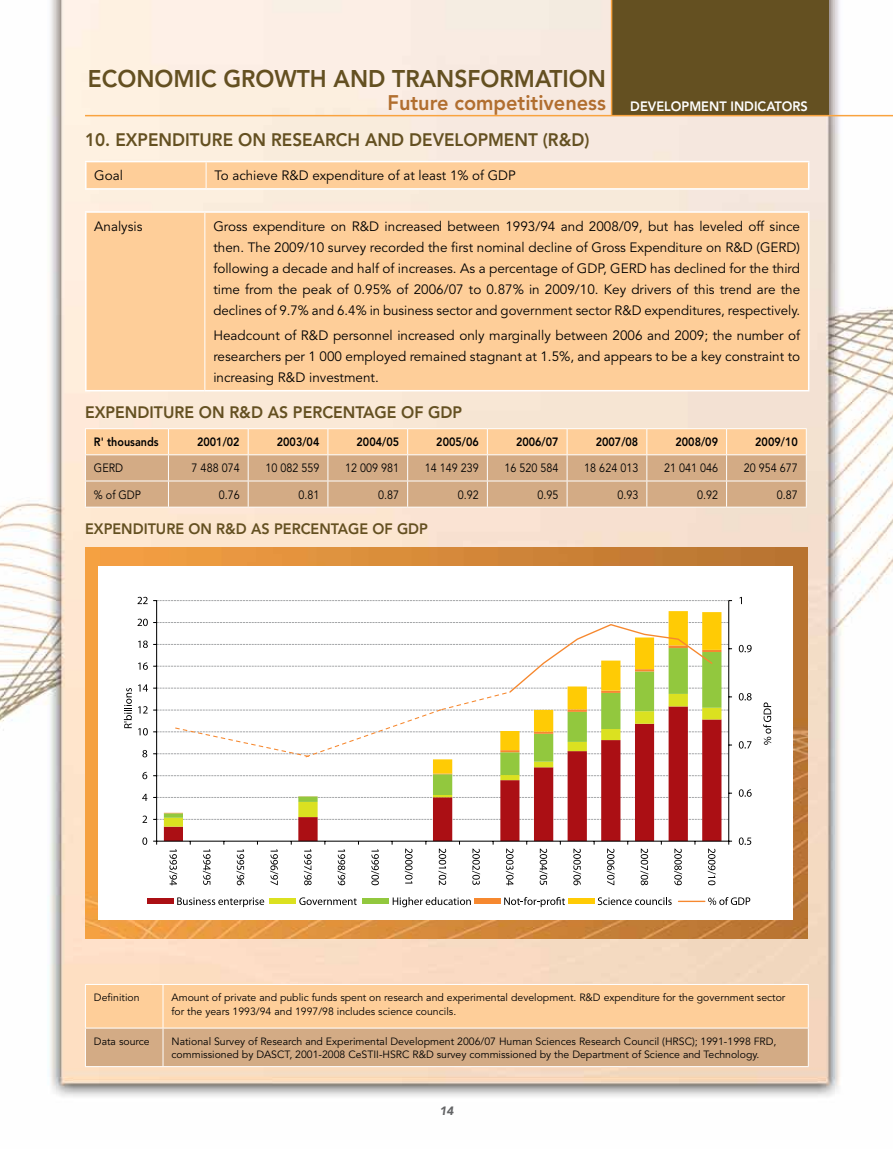
<style>
.page{position:relative;width:893px;height:1149px;background:#fff}
.page>*{position:absolute;margin:0;border:0;box-sizing:border-box;transform-origin:0 0}
.t1{font:800 24px "Avenir";color:#645021;scale:.95 1}
.t2{font:800 21px "Avenir";color:#b16e2f;scale:.95 1}
.t3{font:800 18px "Avenir";color:#645021;scale:.95 1}
.t4{font:800 16.5px "Avenir";color:#645021;scale:.96 1}
.t5{font:800 15px "Avenir";color:#645021;scale:.96 1}
.t6{font:13.5px/21px "Avenir";color:#000;text-align:justify}
.t7{font:12px "Avenir";color:#000;scale:.9 1}
.t8{font:800 12px "Avenir";color:#000;scale:.9 1}
.t9{font:italic 900 12px "Avenir";color:#636466}
.t10{font:10.5px/13.5px "Avenir";color:#000}
.s1{font-size:13.5px;color:#fff}
</style>
<div class="page">
<img style="left:0;top:0;width:893px;height:1097px">
<div style="left:612px;top:0;width:217px;height:115px;background:#645021"></div>
<hr style="left:611px;top:0;width:1px;height:115px;background:#f9a33f">
<hr style="left:85px;top:115px;width:808px;height:1px;background:#f9a33f">
<hr style="left:85px;top:161px;width:121px;height:1px;background:#fff">
<hr style="left:85px;top:162px;width:2px;height:26px;background:#fff">
<svg style="left:86px;top:161px;width:723px;height:27px;background:#fed09e"></svg>
<hr style="left:85px;top:188px;width:121px;height:1px;background:#fff">
<hr style="left:206px;top:188px;width:603px;height:1px;background:#fff">
<div style="left:87px;top:213px;width:721px;height:177px;background:#fece99"></div>
<hr style="left:204px;top:213px;width:1px;height:177px;background:#fff">
<hr style="left:85px;top:211px;width:120px;height:2px;background:#fff">
<hr style="left:85px;top:213px;width:2px;height:177px;background:#fff">
<hr style="left:205px;top:211px;width:604px;height:2px;background:#fff">
<hr style="left:808px;top:213px;width:1px;height:177px;background:#fff">
<hr style="left:85px;top:390px;width:120px;height:1px;background:#fff">
<hr style="left:205px;top:390px;width:604px;height:1px;background:#fff">
<svg style="left:85px;top:428px;width:722px;height:78px;background:#e2ba91"></svg>
<hr style="left:85px;top:506px;width:83px;height:1px;background:#fff">
<hr style="left:168px;top:506px;width:80px;height:1px;background:#fff">
<hr style="left:248px;top:506px;width:80px;height:1px;background:#fff">
<hr style="left:328px;top:506px;width:80px;height:1px;background:#fff">
<hr style="left:408px;top:506px;width:79px;height:1px;background:#fff">
<hr style="left:487px;top:506px;width:80px;height:1px;background:#fff">
<hr style="left:567px;top:506px;width:80px;height:1px;background:#fff">
<hr style="left:647px;top:506px;width:80px;height:1px;background:#fff">
<hr style="left:727px;top:506px;width:80px;height:1px;background:#fff">
<img style="left:85px;top:547px;width:723px;height:391px">
<div style="left:98px;top:566px;width:694px;height:353px;background:#fff"></div>
<svg style="left:164px;top:826px;width:557px;height:14px"></svg>
<svg style="left:164px;top:819px;width:557px;height:7px"></svg>
<svg style="left:164px;top:776px;width:557px;height:36px"></svg>
<svg style="left:433px;top:611px;width:288px;height:162px"></svg>
<hr style="left:728px;top:600px;width:1px;height:240px;background:#000">
<hr style="left:156px;top:600px;width:1px;height:240px;background:#000">
<svg style="left:153px;top:773px;width:576px;height:3px"></svg>
<svg style="left:154px;top:792px;width:578px;height:5px"></svg>
<svg style="left:153px;top:812px;width:576px;height:7px"></svg>
<hr style="left:157px;top:840px;width:572px;height:1px;background:#000">
<svg style="left:739px;top:837px;width:12px;height:7px"></svg>
<svg style="left:739px;top:789px;width:13px;height:7px"></svg>
<svg style="left:739px;top:741px;width:12px;height:7px"></svg>
<svg style="left:739px;top:693px;width:13px;height:7px"></svg>
<svg style="left:739px;top:644px;width:13px;height:8px"></svg>
<svg style="left:739px;top:596px;width:3px;height:8px"></svg>
<svg style="left:142px;top:837px;width:5px;height:7px"></svg>
<svg style="left:142px;top:815px;width:5px;height:7px"></svg>
<svg style="left:142px;top:793px;width:5px;height:7px"></svg>
<svg style="left:142px;top:771px;width:5px;height:8px"></svg>
<svg style="left:137px;top:596px;width:595px;height:8px"></svg>
<svg style="left:169px;top:849px;width:8px;height:36px"></svg>
<svg style="left:203px;top:849px;width:8px;height:35px"></svg>
<svg style="left:236px;top:849px;width:8px;height:36px"></svg>
<svg style="left:270px;top:849px;width:8px;height:35px"></svg>
<svg style="left:304px;top:849px;width:8px;height:36px"></svg>
<svg style="left:337px;top:849px;width:8px;height:36px"></svg>
<svg style="left:371px;top:849px;width:8px;height:36px"></svg>
<svg style="left:405px;top:848px;width:8px;height:35px"></svg>
<svg style="left:438px;top:848px;width:8px;height:36px"></svg>
<svg style="left:472px;top:848px;width:8px;height:36px"></svg>
<svg style="left:506px;top:848px;width:8px;height:37px"></svg>
<svg style="left:539px;top:848px;width:8px;height:36px"></svg>
<svg style="left:573px;top:848px;width:8px;height:37px"></svg>
<svg style="left:607px;top:848px;width:8px;height:36px"></svg>
<svg style="left:640px;top:848px;width:8px;height:37px"></svg>
<svg style="left:674px;top:848px;width:8px;height:37px"></svg>
<svg style="left:708px;top:848px;width:8px;height:37px"></svg>
<svg style="left:763px;top:702px;width:8px;height:42px"></svg>
<div style="left:147px;top:898px;width:27px;height:5px;background:#ab0f14"></div>
<svg style="left:177px;top:897px;width:87px;height:9px"></svg>
<div style="left:270px;top:898px;width:26px;height:5px;background:#dbe120"></div>
<svg style="left:299px;top:897px;width:58px;height:7px"></svg>
<div style="left:363px;top:898px;width:26px;height:5px;background:#92c83e"></div>
<svg style="left:393px;top:897px;width:78px;height:10px"></svg>
<div style="left:474px;top:898px;width:26px;height:5px;background:#f6882f"></div>
<svg style="left:504px;top:897px;width:61px;height:9px"></svg>
<div style="left:568px;top:898px;width:26px;height:5px;background:#ffcb05"></div>
<svg style="left:598px;top:897px;width:74px;height:7px"></svg>
<svg style="left:678px;top:897px;width:72px;height:7px"></svg>
<svg style="left:124px;top:618px;width:608px;height:140px"></svg>
<svg style="left:86px;top:984px;width:722px;height:81px;background:#eabf91"></svg>
<hr style="left:163px;top:984px;width:1px;height:43px;background:#fff">
<hr style="left:85px;top:1027px;width:78px;height:1px;background:#fff">
<hr style="left:163px;top:1027px;width:646px;height:1px;background:#fff">
<hr style="left:163px;top:1028px;width:1px;height:37px;background:#fff">
<hr style="left:85px;top:983px;width:78px;height:1px;background:#fff">
<hr style="left:85px;top:984px;width:1px;height:43px;background:#fff">
<hr style="left:163px;top:983px;width:646px;height:1px;background:#fff">
<hr style="left:808px;top:984px;width:1px;height:43px;background:#fff">
<hr style="left:85px;top:1028px;width:1px;height:37px;background:#fff">
<hr style="left:808px;top:1028px;width:1px;height:37px;background:#fff">
<hr style="left:85px;top:1065px;width:78px;height:1px;background:#fff">
<hr style="left:163px;top:1065px;width:646px;height:1px;background:#fff">
<h1 class="t1" style="left:88px;top:65px;width:547px">ECONOMIC GROWTH AND TRANSFORMATION</h1>
<h2 class="t2" style="left:388px;top:90px;width:444px">Future competitiveness <span class="s1">DEVELOPMENT INDICATORS</span></h2>
<h3 class="t3" style="left:85px;top:129px;width:532px">10. EXPENDITURE ON RESEARCH AND DEVELOPMENT (R&amp;D)</h3>
<p class="t6" style="left:94px;top:165px;width:30px">Goal</p>
<p class="t6" style="left:215px;top:165px;width:303px">To achieve R&amp;D expenditure of at least 1% of GDP</p>
<p class="t6" style="left:94px;top:216px;width:50px">Analysis</p>
<p class="t6" style="left:213px;top:216px;width:588px">Gross expenditure on R&amp;D increased between 1993/94 and 2008/09, but has leveled off since then. The 2009/10 survey recorded the first nominal decline of Gross Expenditure on R&amp;D (GERD) following a decade and half of increases. As a percentage of GDP, GERD has declined for the third time from the peak of 0.95% of 2006/07 to 0.87% in 2009/10. Key drivers of this trend are the declines of 9.7% and 6.4% in business sector and government sector R&amp;D expenditures, respectively.</p>
<p class="t6" style="left:213px;top:325px;width:588px">Headcount of R&amp;D personnel increased only marginally between 2006 and 2009; the number of researchers per 1 000 employed remained stagnant at 1.5%, and appears to be a key constraint to increasing R&amp;D investment.</p>
<p class="t4" style="left:85px;top:402px;width:394px">EXPENDITURE ON R&amp;D AS PERCENTAGE OF GDP</p>
<p class="t8" style="left:94px;top:435px;width:73px">R' thousands</p>
<p class="t8" style="left:197px;top:435px;width:49px">2001/02</p>
<p class="t8" style="left:277px;top:435px;width:49px">2003/04</p>
<p class="t8" style="left:357px;top:435px;width:49px">2004/05</p>
<p class="t8" style="left:436px;top:435px;width:49px">2005/06</p>
<p class="t8" style="left:516px;top:435px;width:49px">2006/07</p>
<p class="t8" style="left:596px;top:435px;width:49px">2007/08</p>
<p class="t8" style="left:675px;top:435px;width:49px">2008/09</p>
<p class="t8" style="left:755px;top:435px;width:49px">2009/10</p>
<p class="t7" style="left:94px;top:461px;width:34px">GERD</p>
<p class="t7" style="left:192px;top:461px;width:55px">7 488 074</p>
<p class="t7" style="left:265px;top:461px;width:62px">10 082 559</p>
<p class="t7" style="left:345px;top:461px;width:62px">12 009 981</p>
<p class="t7" style="left:425px;top:461px;width:62px">14 149 239</p>
<p class="t7" style="left:505px;top:461px;width:62px">16 520 584</p>
<p class="t7" style="left:584px;top:461px;width:62px">18 624 013</p>
<p class="t7" style="left:664px;top:461px;width:62px">21 041 046</p>
<p class="t7" style="left:744px;top:461px;width:62px">20 954 677</p>
<p class="t7" style="left:94px;top:487px;width:54px">% of GDP</p>
<p class="t7" style="left:219px;top:487px;width:25px">0.76</p>
<p class="t7" style="left:298px;top:487px;width:25px">0.81</p>
<p class="t7" style="left:378px;top:487px;width:25px">0.87</p>
<p class="t7" style="left:458px;top:487px;width:25px">0.92</p>
<p class="t7" style="left:538px;top:487px;width:25px">0.95</p>
<p class="t7" style="left:617px;top:487px;width:25px">0.93</p>
<p class="t7" style="left:697px;top:487px;width:25px">0.92</p>
<p class="t7" style="left:777px;top:487px;width:25px">0.87</p>
<p class="t5" style="left:85px;top:520px;width:359px">EXPENDITURE ON R&amp;D AS PERCENTAGE OF GDP</p>
<p class="t10" style="left:94px;top:990px;width:47px">Definition</p>
<p class="t10" style="left:172px;top:990px;width:615px">Amount of private and public funds spent on research and experimental development. R&amp;D expenditure for the government sector for the years 1993/94 and 1997/98 includes science councils.</p>
<p class="t10" style="left:94px;top:1034px;width:57px">Data source</p>
<p class="t10" style="left:172px;top:1034px;width:606px">National Survey of Research and Experimental Development 2006/07 Human Sciences Research Council (HRSC); 1991-1998 FRD, commissioned by DASCT, 2001-2008 CeSTII-HSRC R&amp;D survey commissioned by the Department of Science and Technology.</p>
<p class="t9" style="left:439px;top:1102px;width:16px">14</p>
</div>
